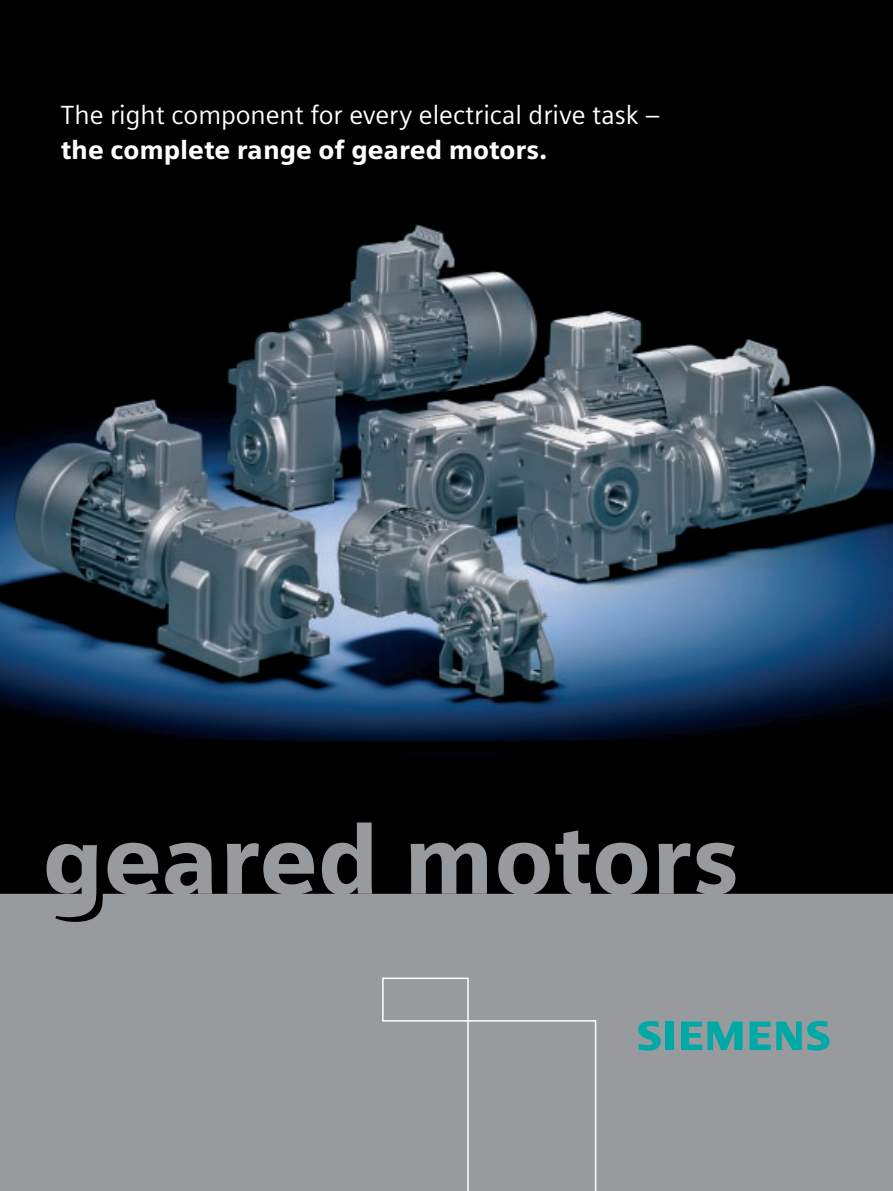
<style>
.page{position:relative;width:893px;height:1191px;background:#fff}
.page>*{position:absolute;margin:0;border:0;box-sizing:border-box;transform-origin:0 0}
.t1{font:900 97.5px "Siemens Sans";color:#979b9d}
.t2{font:26.25px "Siemens Sans";color:#fff}
.t3{font:900 26.25px "Siemens Sans";color:#fff}
</style>
<div class="page">
<img style="left:0;top:0;width:892px;height:894px">
<div style="left:0;top:894px;width:892px;height:297px;background:#979b9d"></div>
<div style="left:467px;top:1020px;width:129px;height:171px;background:#979b9d"></div>
<svg style="left:749px;top:1022px;width:21px;height:28px"></svg>
<svg style="left:807px;top:1020px;width:23px;height:32px"></svg>
<svg style="left:638px;top:1020px;width:23px;height:32px"></svg>
<div style="left:665px;top:1022px;width:9px;height:28px;background:#00a9a5"></div>
<svg style="left:681px;top:1022px;width:61px;height:28px;background:#34a4a2"></svg>
<svg style="left:776px;top:1022px;width:25px;height:28px"></svg>
<div style="left:382px;top:978px;width:86px;height:44px;border:2px solid #fff"></div>
<p class="t2" style="left:61px;top:105px;width:601px">The right component for every electrical drive task –</p>
<p class="t3" style="left:61px;top:140px;width:488px">the complete range of geared motors.</p>
<h1 class="t1" style="left:43px;top:822px;width:698px">geared motors</h1>
</div>
